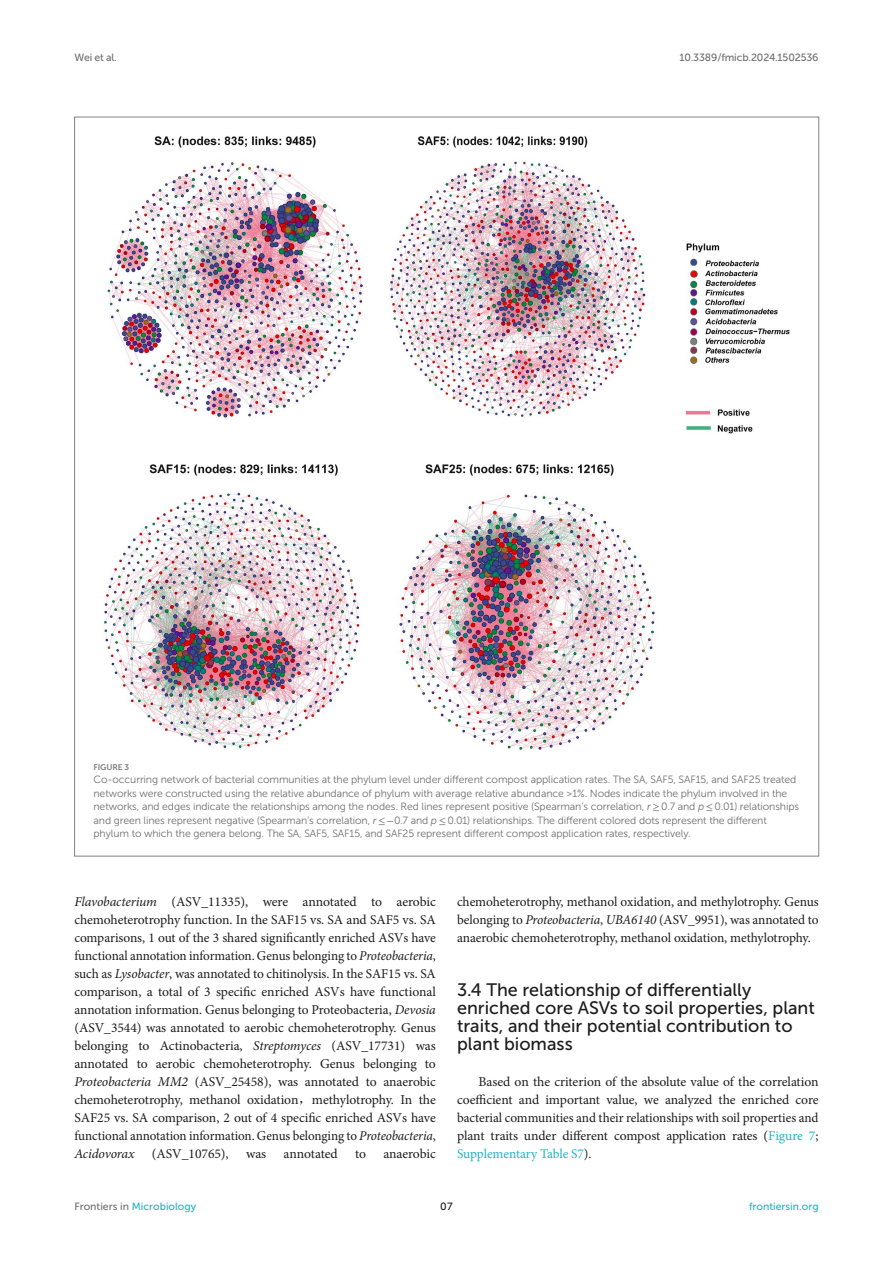
<style>
.page{position:relative;width:893px;height:1263px;background:#fff}
.page>*{position:absolute;margin:0;border:0;box-sizing:border-box;transform-origin:0 0}
.HEAD_2{font:18px/18px "Museo Sans 500";color:#1b1c1b}
.TEXT{font:13.5px/18px "Minion Pro";letter-spacing:-.01em;color:#1b1c1b;text-align:justify}
.FIG_LEG{font:10.5px/13.5px "Museo Sans 300";letter-spacing:-.01em;color:#706f70}
.t1{font:10.5px "Museo Sans 500";color:#1db5c3}
.t2{font:10.5px "Museo Sans 500";letter-spacing:-.015em;color:#706f70}
.t3{font:10.5px "Museo Sans 500";color:#1b1c1b}
.FIG_HD{font:8.25px "Museo Sans 700";letter-spacing:-.01em;color:#7e7f7f}
.s1{font-style:italic}
.s2{font-family:"STIX General"}
.s3{font-family:"Sim Sun"}
.s4{color:#1db5c3}
.s5{color:#706f70}
</style>
<div class="page">
<img style="left:104px;top:136px;width:686px;height:614px">
<p class="t2" style="left:74px;top:51px;width:44px">Wei et al.</p>
<p class="t2" style="left:679px;top:51px;width:141px">10.3389/fmicb.2024.1502536</p>
<p class="FIG_HD" style="left:94px;top:762px;width:37px">FIGURE 3</p>
<p class="FIG_LEG" style="left:94px;top:773px;width:707px">Co-occurring network of bacterial communities at the phylum level under different compost application rates. The SA, SAF5, SAF15, and SAF25 treated networks were constructed using the relative abundance of phylum with average relative abundance &gt;1%. Nodes indicate the phylum involved in the networks, and edges indicate the relationships among the nodes. Red lines represent positive (Spearman’s correlation, <span class="s1">r</span> <span class="s2">≥</span> 0.7 and <span class="s1">p</span> <span class="s2">≤</span> 0.01) relationships and green lines represent negative (Spearman’s correlation, <span class="s1">r</span> <span class="s2">≤ −</span>0.7 and <span class="s1">p</span> <span class="s2">≤</span> 0.01) relationships. The different colored dots represent the different phylum to which the genera belong. The SA, SAF5, SAF15, and SAF25 represent different compost application rates, respectively.</p>
<p class="TEXT" style="left:74px;top:893px;width:363px"><span class="s1">Flavobacterium</span> (ASV_11335), were annotated to aerobic chemoheterotrophy function. In the SAF15 vs. SA and SAF5 vs. SA comparisons, 1 out of the 3 shared significantly enriched ASVs have functional annotation information. Genus belonging to <span class="s1">Proteobacteria</span>, such as <span class="s1">Lysobacter</span>, was annotated to chitinolysis. In the SAF15 vs. SA comparison, a total of 3 specific enriched ASVs have functional annotation information. Genus belonging to Proteobacteria, <span class="s1">Devosia </span>(ASV_3544) was annotated to aerobic chemoheterotrophy. Genus belonging to Actinobacteria, <span class="s1">Streptomyces</span> (ASV_17731) was annotated to aerobic chemoheterotrophy. Genus belonging to <span class="s1">Proteobacteria MM2</span> (ASV_25458), was annotated to anaerobic chemoheterotrophy, methanol oxidation<span class="s3">，</span>methylotrophy. In the SAF25 vs. SA comparison, 2 out of 4 specific enriched ASVs have functional annotation information. Genus belonging to <span class="s1">Proteobacteria</span>, <span class="s1">Acidovorax</span></p>
<p class="TEXT" style="left:152px;top:1145px;width:78px">(ASV_10765),</p>
<p class="TEXT" style="left:246px;top:1145px;width:22px">was</p>
<p class="TEXT" style="left:284px;top:1145px;width:56px">annotated</p>
<p class="TEXT" style="left:355px;top:1145px;width:12px">to</p>
<p class="TEXT" style="left:383px;top:1145px;width:54px">anaerobic</p>
<p class="TEXT" style="left:457px;top:893px;width:363px">chemoheterotrophy, methanol oxidation, and methylotrophy. Genus belonging to <span class="s1">Proteobacteria</span>, <span class="s1">UBA6140</span> (ASV_9951), was annotated to anaerobic chemoheterotrophy, methanol oxidation, methylotrophy.</p>
<p class="HEAD_2" style="left:457px;top:981px;width:359px">3.4 The relationship of differentially enriched core ASVs to soil properties, plant traits, and their potential contribution to plant biomass</p>
<p class="TEXT" style="left:457px;top:1073px;width:363px;text-indent:21px">Based on the criterion of the absolute value of the correlation coefficient and important value, we analyzed the enriched core bacterial communities and their relationships with soil properties and plant traits under different compost application rates (<span class="s4">Figure 7</span>; <span class="s4">Supplementary Table S7</span>).</p>
<p class="t1" style="left:74px;top:1200px;width:123px"><span class="s5">Frontiers in</span> Microbiology</p>
<p class="t3" style="left:440px;top:1200px;width:14px">07</p>
<p class="t1" style="left:749px;top:1200px;width:71px">frontiersin.org</p>
</div>
